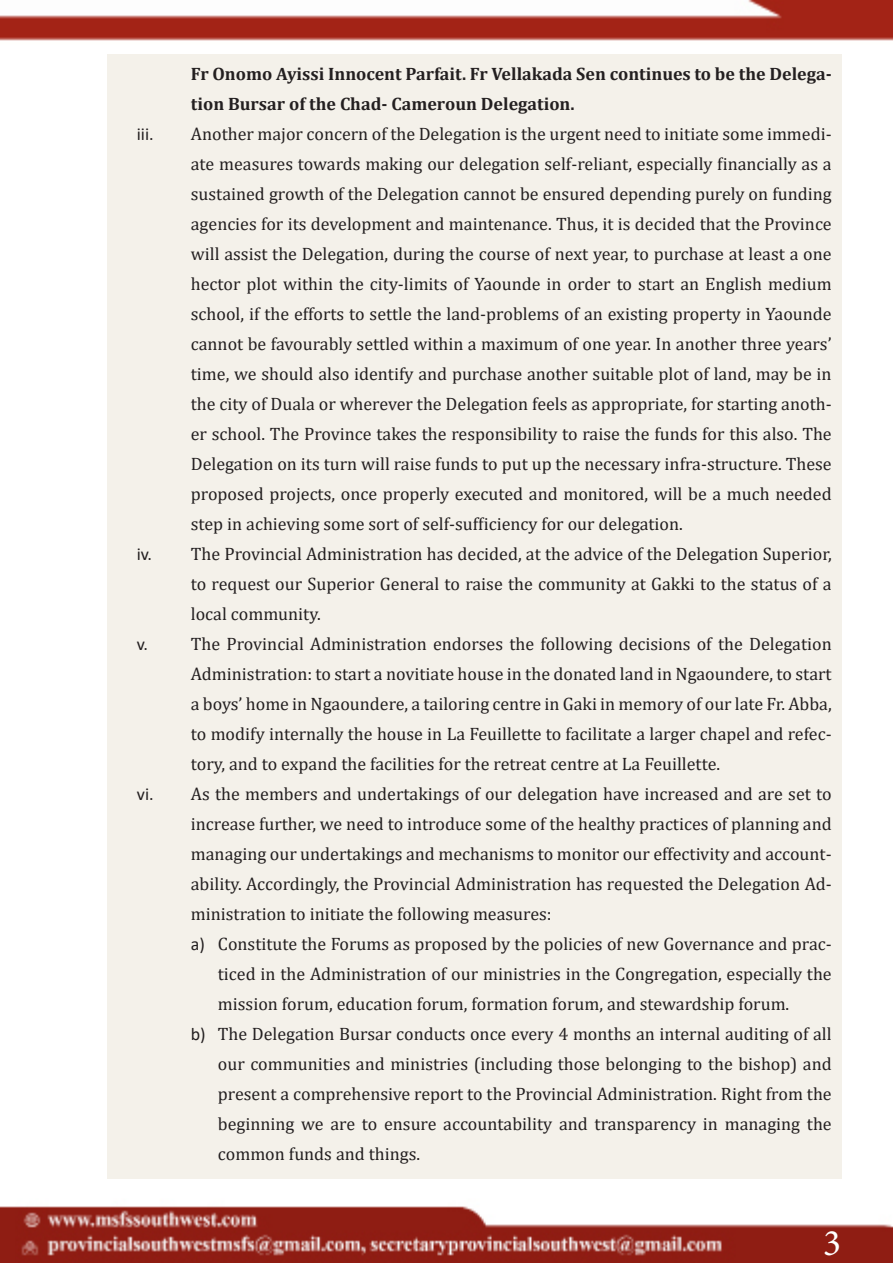
<style>
.page{position:relative;width:893px;height:1263px;background:#fff}
.page>*{position:absolute;margin:0;border:0;box-sizing:border-box;transform-origin:0 0}
.t1{font:37.5px "Minion Pro";color:#fff}
.t2{font:18px/30px "Cambria";color:#231f20;text-align:justify}
.t3{font:700 18px/30px "Cambria";color:#231f20}
.t4{font:18px "Calibri";color:#231f20}
.s1{font-family:"Calibri"}
</style>
<div class="page">
<img style="left:0;top:0;width:893px;height:1263px">
<div style="left:106px;top:54px;width:735px;height:1125px;background:#f4f1ea"></div>
<p class="t3" style="left:191px;top:58px;width:642px">Fr Onomo Ayissi Innocent Parfait. Fr Vellakada Sen continues to be the Delega&shy;tion Bursar of the Chad- Cameroun Delegation.</p>
<p class="t4" style="left:137px;top:121px;width:18px">iii.</p>
<p class="t2" style="left:191px;top:119px;width:642px">Another major concern of the Delegation is the urgent need to initiate some immedi&shy;ate measures towards making our delegation self-reliant, especially financially as a sustained growth of the Delegation cannot be ensured depending purely on funding agencies for its development and maintenance. Thus, it is decided that the Province will assist the Delegation, during the course of next year, to purchase at least a one hector plot within the city-limits of Yaounde in order to start an English medium school, if the efforts to settle the land-problems of an existing property in Yaounde cannot be favourably settled within a maximum of one year. In another three years’ time, we should also identify and purchase another suitable plot of land, may be in the city of Duala or wherever the Delegation feels as appropriate, for starting anoth&shy;er school. The Province takes the responsibility to raise the funds for this also. The Delegation on its turn will raise funds to put up the necessary infra-structure. These proposed projects, once properly executed and monitored, will be a much needed step in achieving some sort of self-sufficiency for our delegation.</p>
<p class="t2" style="left:191px;top:539px;width:642px;text-indent:-54px"><span class="s1">iv.</span> The Provincial Administration has decided, at the advice of the Delegation Superior, to request our Superior General to raise the community at Gakki to the status of a local community.</p>
<p class="t2" style="left:191px;top:629px;width:642px;text-indent:-54px"><span class="s1">v.</span> The Provincial Administration endorses the following decisions of the Delegation Administration: to start a novitiate house in the donated land in Ngaoundere, to start a boys’ home in Ngaoundere, a tailoring centre in Gaki in memory of our late Fr. Abba, to modify internally the house in La Feuillette to facilitate a larger chapel and refec&shy;tory, and to expand the facilities for the retreat centre at La Feuillette.</p>
<p class="t2" style="left:191px;top:779px;width:642px;text-indent:-54px"><span class="s1">vi.</span> As the members and undertakings of our delegation have increased and are set to increase further, we need to introduce some of the healthy practices of planning and managing our undertakings and mechanisms to monitor our effectivity and account&shy;ability. Accordingly, the Provincial Administration has requested the Delegation Ad&shy;ministration to initiate the following measures:</p>
<p class="t2" style="left:218px;top:929px;width:615px;text-indent:-27px"><span class="s1">a)</span> Constitute the Forums as proposed by the policies of new Governance and prac&shy;ticed in the Administration of our ministries in the Congregation, especially the mission forum, education forum, formation forum, and stewardship forum.</p>
<p class="t2" style="left:218px;top:1019px;width:615px;text-indent:-27px"><span class="s1">b)</span> The Delegation Bursar conducts once every 4 months an internal auditing of all our communities and ministries (including those belonging to the bishop) and present a comprehensive report to the Provincial Administration. Right from the beginning we are to ensure accountability and transparency in managing the common funds and things.</p>
<h1 class="t1" style="left:823px;top:1218px;width:19px">3</h1>
</div>
